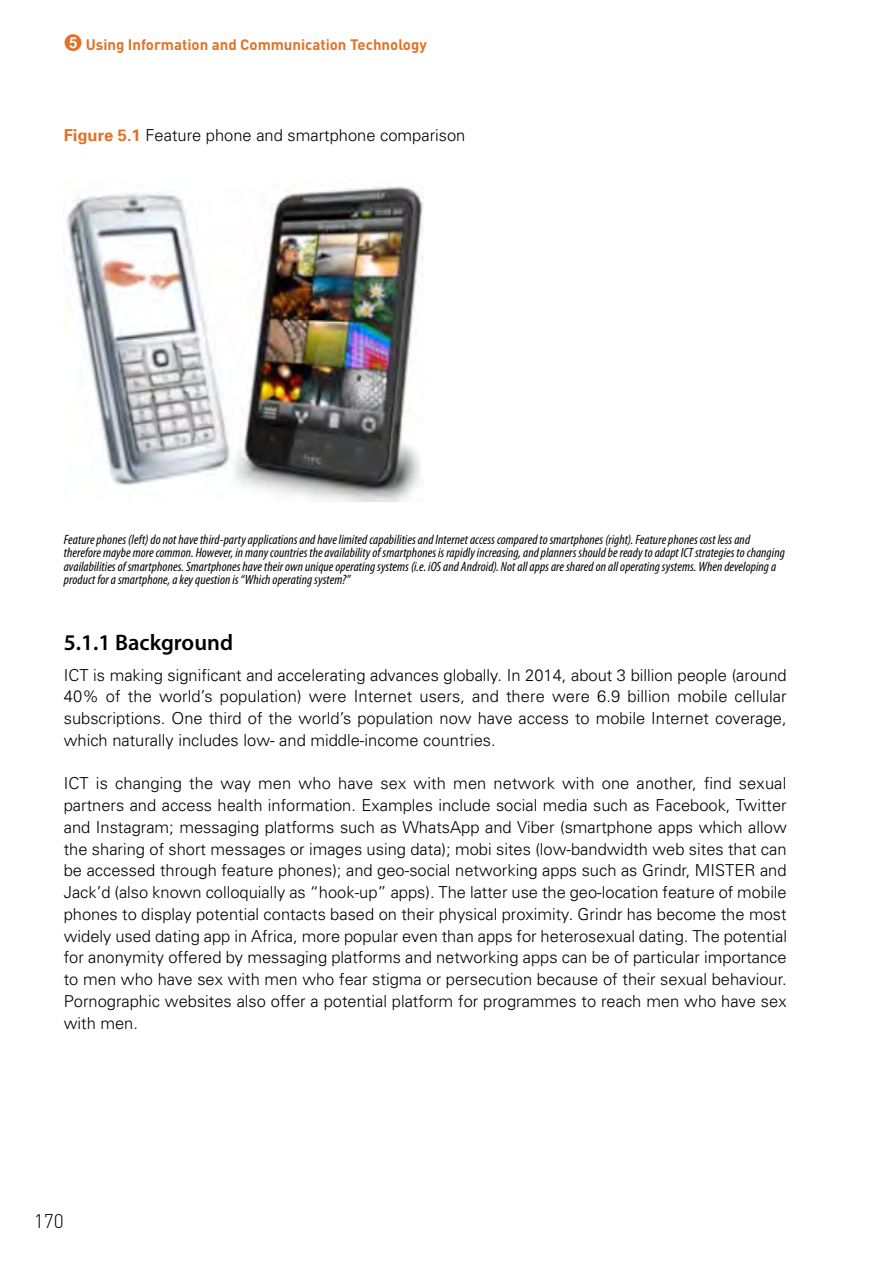
<style>
.page{position:relative;width:893px;height:1263px;background:#fff}
.page>*{position:absolute;margin:0;border:0;box-sizing:border-box;transform-origin:0 0}
.t1{font:600 22.5px "Myriad Pro";color:#000}
.t2{font:300 19.5px "DIN";color:#000}
.t3{font:300 16.5px/21.8px "Univers";color:#000;text-align:justify}
.t4{font:700 15px "DIN";color:#e37126}
.t5{font:italic condensed 13.5px/13.5px "Myriad Pro";letter-spacing:.005em;color:#000}
.s1{font-weight:700;color:#e37126}
</style>
<div class="page">
<img style="left:64px;top:186px;width:360px;height:316px">
<p class="t4" style="left:86px;top:34px;width:342px">Using Information and Communication Technology</p>
<p class="t3" style="left:64px;top:124px;width:403px"><span class="s1">Figure 5.1</span> Feature phone and smartphone comparison</p>
<p class="t5" style="left:64px;top:532px;width:723px">Feature phones (left) do not have third-party applications and have limited capabilities and Internet access compared to smartphones (right). Feature phones cost less and therefore maybe more common. However, in many countries the availability of smartphones is rapidly increasing, and planners should be ready to adapt ICT strategies to changing availabilities of smartphones. Smartphones have their own unique operating systems (i.e. iOS and Android). Not all apps are shared on all operating systems. When developing a product for a smartphone, a key question is “Which operating system?”</p>
<h1 class="t1" style="left:64px;top:630px;width:171px">5.1.1 Background</h1>
<p class="t3" style="left:64px;top:663px;width:724px">ICT is making significant and accelerating advances globally. In 2014, about 3 billion people (around 40% of the world’s population) were Internet users, and there were 6.9 billion mobile cellular subscriptions. One third of the world’s population now have access to mobile Internet coverage, which naturally includes low- and middle-income countries.</p>
<p class="t3" style="left:64px;top:772px;width:725px">ICT is changing the way men who have sex with men network with one another, find sexual partners and access health information. Examples include social media such as Facebook, Twitter and Instagram; messaging platforms such as WhatsApp and Viber (smartphone apps which allow the sharing of short messages or images using data); mobi sites (low-bandwidth web sites that can be accessed through feature phones); and geo-social networking apps such as Grindr, MISTER and Jack’d (also known colloquially as “hook-up” apps). The latter use the geo-location feature of mobile phones to display potential contacts based on their physical proximity. Grindr has become the most widely used dating app in Africa, more popular even than apps for heterosexual dating. The potential for anonymity offered by messaging platforms and networking apps can be of particular importance to men who have sex with men who fear stigma or persecution because of their sexual behaviour.<br>Pornographic websites also offer a potential platform for programmes to reach men who have sex with men.</p>
<p class="t2" style="left:34px;top:1209px;width:32px">170</p>
</div>
